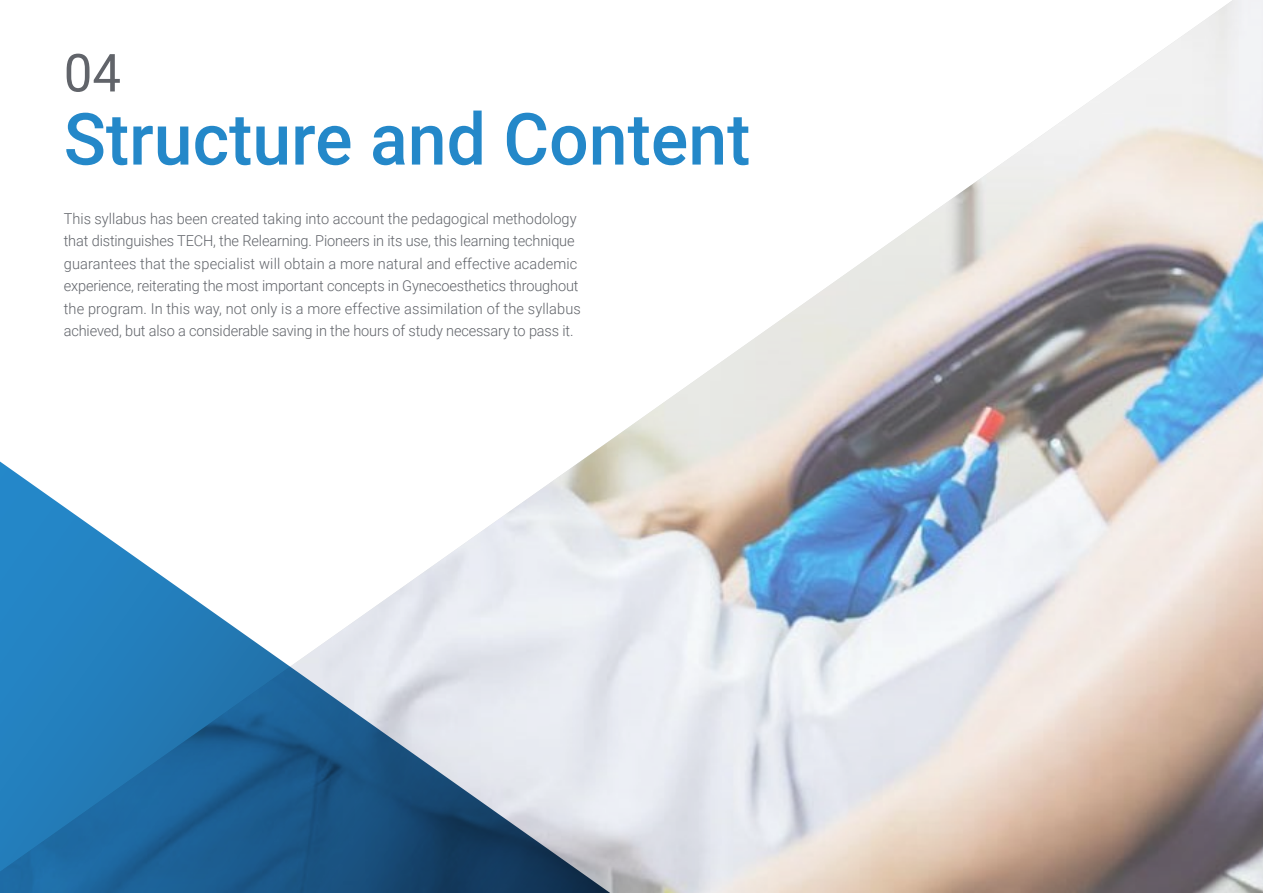
<style>
.page{position:relative;width:1263px;height:893px;background:#fff}
.page>*{position:absolute;margin:0;border:0;box-sizing:border-box;transform-origin:0 0}
.t1{font:500 72px "Roboto";color:#2488c9}
.t2{font:52.5px "Roboto";color:#61646a}
.t3{font:300 15px/22.5px "Roboto";letter-spacing:-.01em;color:#61646a}
</style>
<div class="page">
<img style="left:602px;top:0;width:661px;height:893px">
<svg style="left:0;top:446px;width:640px;height:447px"></svg>
<h2 class="t2" style="left:64px;top:36px;width:59px">04</h2>
<h1 class="t1" style="left:64px;top:89px;width:688px">Structure and Content</h1>
<p class="t3" style="left:64px;top:207px;width:519px">This syllabus has been created taking into account the pedagogical methodology that distinguishes TECH, the Relearning. Pioneers in its use, this learning technique guarantees that the specialist will obtain a more natural and effective academic experience, reiterating the most important concepts in Gynecoesthetics throughout the program. In this way, not only is a more effective assimilation of the syllabus achieved, but also a considerable saving in the hours of study necessary to pass it.</p>
</div>
